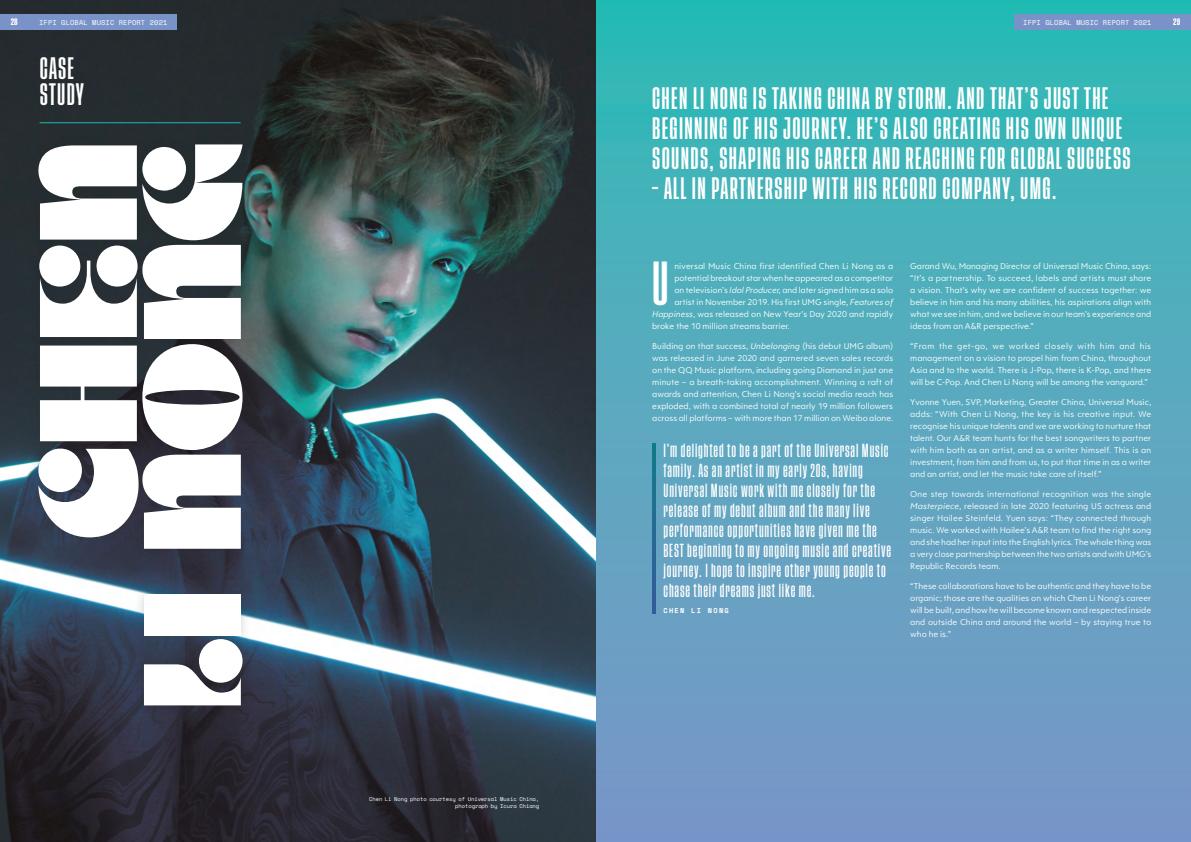
<style>
.page{position:relative;width:1191px;height:842px;background:#fff}
.page>*{position:absolute;margin:0;border:0;box-sizing:border-box;transform-origin:0 0}
.Case_Study_Heading{font:142px/103.9px "BN Modern Ombra";color:#fff;text-align:right}
.Drop_Cap{font:600 46px "Tusker Grotesk 3600";color:#fff}
.t1{font:600 23px/30px "Tusker Grotesk 3600";letter-spacing:.06em;color:#fff}
.Call-out_v1_body{font:500 14px/20px "Tusker Grotesk 3500";letter-spacing:.06em;color:#fff}
.BODY{font:9px/12px "Clarika Pro Geo";color:#fff;text-align:justify}
.t2{font:7px "Space Mono";letter-spacing:.02em;color:#fff}
.Call-out_v1_name{font:700 7px "Space Mono";letter-spacing:.18em;color:#fff}
.t3{font:600 7px "Tusker Grotesk 5600";color:#fff}
.Photo_Credit{font:5.5px/6.6px "Space Mono";letter-spacing:-.01em;color:#fff;text-align:right}
.s1{font-style:italic}
</style>
<div class="page">
<div style="left:595px;top:0;width:596px;height:842px;background:linear-gradient(to bottom,#2ebcb5,#7f95c9)"></div>
<img style="left:0;top:0;width:595px;height:842px">
<div style="left:28px;top:134px;width:225px;height:582px;background:#231f20;opacity:.2"></div>
<hr style="left:40px;top:122px;width:201px;height:1px;background:#1dbbb3">
<div style="left:30px;top:14px;width:147px;height:16px;background:#7993c8"></div>
<div style="left:0;top:14px;width:28px;height:16px;background:#7993c8"></div>
<svg style="left:652px;top:443px;width:3px;height:171px"></svg>
<div style="left:1014px;top:14px;width:147px;height:16px;background:#7993c8"></div>
<div style="left:1162px;top:14px;width:29px;height:16px;background:#7993c8"></div>
<p class="t3" style="left:11px;top:18px;width:9px">28</p>
<p class="t2" style="left:39px;top:17px;width:130px">IFPI GLOBAL MUSIC REPORT 2021</p>
<p class="t2" style="left:1023px;top:17px;width:130px">IFPI GLOBAL MUSIC REPORT 2021</p>
<p class="t3" style="left:1173px;top:18px;width:9px">29</p>
<p class="t1" style="left:40px;top:56px;width:46px;line-height:26px">CASE<br>STUDY</p>
<p class="Case_Study_Heading" style="left:39px;top:710px;width:569px;rotate:-90deg">CHEN<br>LI NONG</p>
<p class="Photo_Credit" style="left:369px;top:796px;width:172px">Chen Li Nong photo courtesy of Universal Music China, photograph by Icura Chiang</p>
<h2 class="t1" style="left:652px;top:84px;width:480px">CHEN LI NONG IS TAKING CHINA BY STORM. AND THAT’S JUST THE<br>BEGINNING OF HIS JOURNEY. HE’S ALSO CREATING HIS OWN UNIQUE<br>SOUNDS, SHAPING HIS CAREER AND REACHING FOR GLOBAL SUCCESS</h2>
<h2 class="t1" style="left:652px;top:174px;width:405px">– ALL IN PARTNERSHIP WITH HIS RECORD COMPANY, UMG.</h2>
<p class="Drop_Cap" style="left:652px;top:256px;width:18px">U</p>
<p class="BODY" style="left:674px;top:260px;width:220px">niversal Music China first identified Chen Li Nong as a</p>
<p class="BODY" style="left:674px;top:272px;width:220px">potential breakout star when he appeared as a competitor</p>
<p class="BODY" style="left:674px;top:284px;width:220px">on television’s <span class="s1">Idol Producer,</span> and later signed him as a solo</p>
<p class="BODY" style="left:674px;top:296px;width:220px">artist in November 2019. His first UMG single, <span class="s1">Features of</span></p>
<p class="BODY" style="left:652px;top:308px;width:242px"><span class="s1">Happiness</span>, was released on New Year’s Day 2020 and rapidly</p>
<p class="BODY" style="left:652px;top:320px;width:139px">broke the 10 million streams barrier.</p>
<p class="BODY" style="left:652px;top:340px;width:242px">Building on that success, <span class="s1">Unbelonging</span> (his debut UMG album) was released in June 2020 and garnered seven sales records on the QQ Music platform, including going Diamond in just one minute – a breath-taking accomplishment. Winning a raft of awards and attention, Chen Li Nong’s social media reach has exploded, with a combined total of nearly 19 million followers across all platforms – with more than 17 million on Weibo alone.</p>
<p class="Call-out_v1_body" style="left:663px;top:441px;width:229px">I’m delighted to be a part of the Universal Music family. As an artist in my early 20s, having Universal Music work with me closely for the release of my debut album and the many live performance opportunities have given me the BEST beginning to my ongoing music and creative journey. I hope to inspire other young people to chase their dreams just like me.</p>
<p class="Call-out_v1_name" style="left:663px;top:605px;width:67px">CHEN LI NONG</p>
<p class="BODY" style="left:910px;top:259px;width:242px">Garand Wu, Managing Director of Universal Music China, says: “It’s a partnership. To succeed, labels and artists must share a vision. That’s why we are confident of success together: we believe in him and his many abilities, his aspirations align with what we see in him, and we believe in our team’s experience and ideas from an A&amp;R perspective.”</p>
<p class="BODY" style="left:910px;top:339px;width:242px">“From the get-go, we worked closely with him and his management on a vision to propel him from China, throughout Asia and to the world. There is J-Pop, there is K-Pop, and there will be C-Pop. And Chen Li Nong will be among the vanguard.”</p>
<p class="BODY" style="left:910px;top:395px;width:242px">Yvonne Yuen, SVP, Marketing, Greater China, Universal Music, adds: “With Chen Li Nong, the key is his creative input. We recognise his unique talents and we are working to nurture that talent. Our A&amp;R team hunts for the best songwriters to partner with him both as an artist, and as a writer himself. This is an investment, from him and from us, to put that time in as a writer and an artist, and let the music take care of itself.”</p>
<p class="BODY" style="left:910px;top:487px;width:242px">One step towards international recognition was the single <span class="s1">Masterpiece</span>, released in late 2020 featuring US actress and singer Hailee Steinfeld. Yuen says: “They connected through music. We worked with Hailee’s A&amp;R team to find the right song and she had her input into the English lyrics. The whole thing was a very close partnership between the two artists and with UMG’s Republic Records team.</p>
<p class="BODY" style="left:910px;top:579px;width:242px">“These collaborations have to be authentic and they have to be organic; those are the qualities on which Chen Li Nong’s career will be built, and how he will become known and respected inside and outside China and around the world – by staying true to who he is.”</p>
</div>
